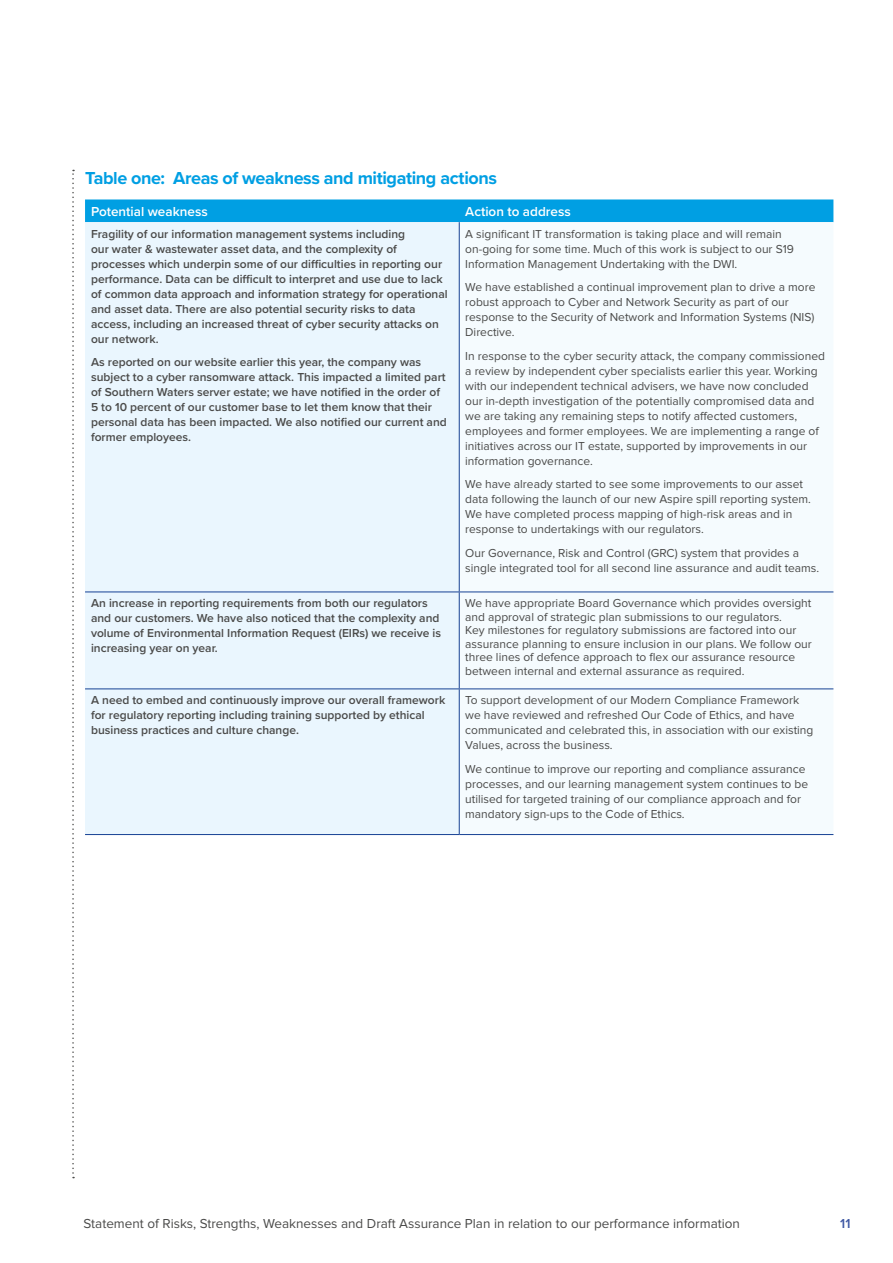
<style>
.page{position:relative;width:893px;height:1263px;background:#fff}
.page>*{position:absolute;margin:0;border:0;box-sizing:border-box;transform-origin:0 0}
.t1{font:700 18px "Proxima Nova";letter-spacing:-.025em;color:#009fe3}
.t2{font:13.5px "Proxima Nova";color:#4a4a49}
.t3{font:600 13.5px "Proxima Nova";color:#fff}
.t4{font:600 13.5px "Proxima Nova";color:#3e57a3}
.t5{font:12px/15px "Proxima Nova";color:#4a4a49}
.t6{font:600 12px/15px "Proxima Nova";color:#4a4a49}
</style>
<div class="page">
<svg style="left:72px;top:170px;width:2px;height:1008px"></svg>
<div style="left:85px;top:199px;width:748px;height:23px;background:#009fe3"></div>
<div style="left:85px;top:222px;width:374px;height:612px;background:#eaf6fe"></div>
<div style="left:460px;top:222px;width:373px;height:468px;background:#f5fbfe"></div>
<hr style="left:459px;top:222px;width:1px;height:369px;background:#164194">
<hr style="left:85px;top:591px;width:374px;height:1px;background:#164194">
<hr style="left:459px;top:591px;width:374px;height:1px;background:#164194">
<hr style="left:459px;top:592px;width:1px;height:96px;background:#164194">
<hr style="left:85px;top:688px;width:374px;height:1px;background:#164194">
<hr style="left:459px;top:688px;width:374px;height:1px;background:#164194">
<hr style="left:459px;top:689px;width:1px;height:145px;background:#164194">
<hr style="left:85px;top:834px;width:374px;height:1px;background:#164194">
<hr style="left:459px;top:834px;width:374px;height:1px;background:#164194">
<h1 class="t1" style="left:85px;top:165px;width:413px">Table one: Areas of weakness and mitigating actions</h1>
<p class="t3" style="left:91px;top:202px;width:118px">Potential weakness</p>
<p class="t3" style="left:465px;top:202px;width:107px">Action to address</p>
<p class="t6" style="left:91px;top:226px;width:358px">Fragility of our information management systems including<br>our water &amp; wastewater asset data, and the complexity of processes which underpin some of our difficulties in reporting our performance. Data can be difficult to interpret and use due to lack of common data approach and information strategy for operational and asset data. There are also potential security risks to data access, including an increased threat of cyber security attacks on our network.</p>
<p class="t6" style="left:91px;top:354px;width:357px">As reported on our website earlier this year, the company was subject to a cyber ransomware attack. This impacted a limited part of Southern Waters server estate; we have notified in the order of 5 to 10 percent of our customer base to let them know that their personal data has been impacted. We also notified our current and former employees.</p>
<p class="t5" style="left:465px;top:227px;width:330px">A significant IT transformation is taking place and will remain on-going for some time. Much of this work is subject to our S19<br>Information Management Undertaking with the DWI.</p>
<p class="t5" style="left:465px;top:280px;width:352px">We have established a continual improvement plan to drive a more robust approach to Cyber and Network Security as part of our response to the Security of Network and Information Systems (NIS)<br>Directive.</p>
<p class="t5" style="left:465px;top:349px;width:361px">In response to the cyber security attack, the company commissioned a review by independent cyber specialists earlier this year. Working with our independent technical advisers, we have now concluded our in-depth investigation of the potentially compromised data and we are taking any remaining steps to notify affected customers, employees and former employees. We are implementing a range of initiatives across our IT estate, supported by improvements in our information governance.</p>
<p class="t5" style="left:465px;top:477px;width:347px">We have already started to see some improvements to our asset data following the launch of our new Aspire spill reporting system.<br>We have completed process mapping of high-risk areas and in response to undertakings with our regulators.</p>
<p class="t5" style="left:465px;top:546px;width:356px">Our Governance, Risk and Control (GRC) system that provides a single integrated tool for all second line assurance and audit teams.</p>
<p class="t6" style="left:91px;top:596px;width:352px">An increase in reporting requirements from both our regulators and our customers. We have also noticed that the complexity and volume of Environmental Information Request (EIRs) we receive is increasing year on year.</p>
<p class="t5" style="left:465px;top:597px;width:348px;line-height:13.5px">We have appropriate Board Governance which provides oversight and approval of strategic plan submissions to our regulators.<br>Key milestones for regulatory submissions are factored into our assurance planning to ensure inclusion in our plans. We follow our three lines of defence approach to flex our assurance resource between internal and external assurance as required.</p>
<p class="t6" style="left:91px;top:692px;width:356px">A need to embed and continuously improve our overall framework for regulatory reporting including training supported by ethical business practices and culture change.</p>
<p class="t5" style="left:465px;top:693px;width:350px">To support development of our Modern Compliance Framework we have reviewed and refreshed Our Code of Ethics, and have communicated and celebrated this, in association with our existing Values, across the business.</p>
<p class="t5" style="left:465px;top:762px;width:344px">We continue to improve our reporting and compliance assurance processes, and our learning management system continues to be utilised for targeted training of our compliance approach and for mandatory sign-ups to the Code of Ethics.</p>
<p class="t2" style="left:84px;top:1217px;width:658px">Statement of Risks, Strengths, Weaknesses and Draft Assurance Plan in relation to our performance information</p>
<p class="t4" style="left:840px;top:1213px;width:12px">11</p>
</div>
